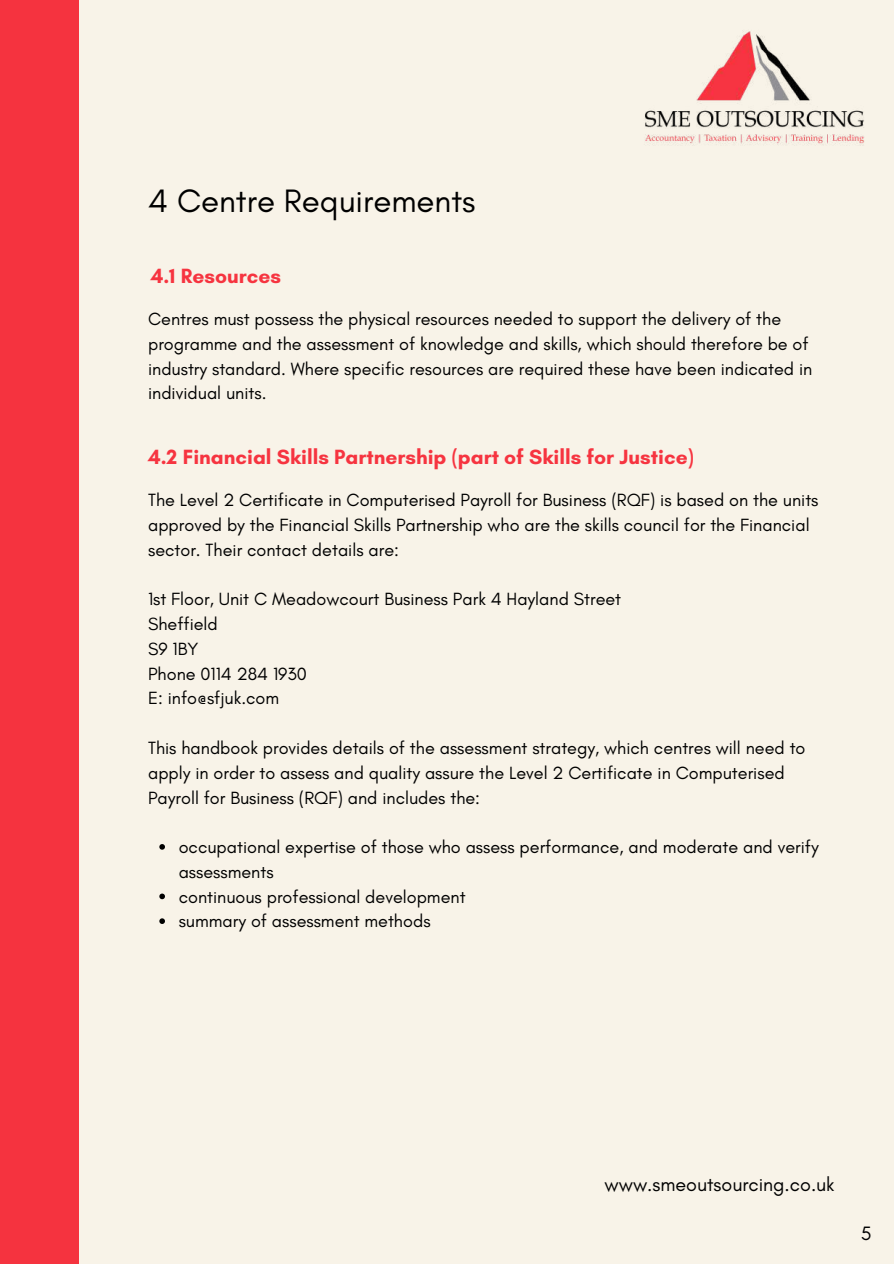
<style>
.page{position:relative;width:894px;height:1264px;background:#fff}
.page>*{position:absolute;margin:0;border:0;box-sizing:border-box;transform-origin:0 0}
.t1{font:33px "Glacial Indifference";color:#000}
.t2{font:700 21px "Glacial Indifference";color:#f63440}
.t3{font:19.65px "Glacial Indifference";color:#000}
.t4{font:18px/24.8px "Glacial Indifference";color:#000}
</style>
<div class="page">
<div style="left:0;top:0;width:893px;height:1263px;background:#f8f3e8"></div>
<img style="left:645px;top:31px;width:219px;height:115px">
<svg style="left:159px;top:844px;width:6px;height:5px"></svg>
<svg style="left:159px;top:893px;width:6px;height:6px"></svg>
<svg style="left:159px;top:918px;width:6px;height:6px"></svg>
<div style="left:0;top:0;width:78px;height:1263px;background:#f5333f"></div>
<h1 class="t1" style="left:148px;top:180px;width:329px">4 Centre Requirements</h1>
<p class="t2" style="left:151px;top:263px;width:132px">4.1 Resources</p>
<p class="t4" style="left:148px;top:306px;width:665px">Centres must possess the physical resources needed to support the delivery of the programme and the assessment of knowledge and skills, which should therefore be of industry standard. Where specific resources are required these have been indicated in individual units.</p>
<p class="t2" style="left:148px;top:444px;width:547px">4.2 Financial Skills Partnership (part of Skills for Justice)</p>
<p class="t4" style="left:148px;top:487px;width:671px">The Level 2 Certificate in Computerised Payroll for Business (RQF) is based on the units approved by the Financial Skills Partnership who are the skills council for the Financial sector. Their contact details are:</p>
<p class="t4" style="left:148px;top:586px;width:474px">1st Floor, Unit C Meadowcourt Business Park 4 Hayland Street<br>Sheffield<br>S9 1BY<br>Phone 0114 284 1930<br>E: info@sfjuk.com</p>
<p class="t4" style="left:148px;top:735px;width:658px">This handbook provides details of the assessment strategy, which centres will need to apply in order to assess and quality assure the Level 2 Certificate in Computerised<br>Payroll for Business (RQF) and includes the:</p>
<p class="t4" style="left:179px;top:834px;width:641px">occupational expertise of those who assess performance, and moderate and verify assessments<br>continuous professional development<br>summary of assessment methods</p>
<p class="t3" style="left:604px;top:1172px;width:231px">www.smeoutsourcing.co.uk</p>
<p class="t3" style="left:860px;top:1221px;width:12px">5</p>
</div>
